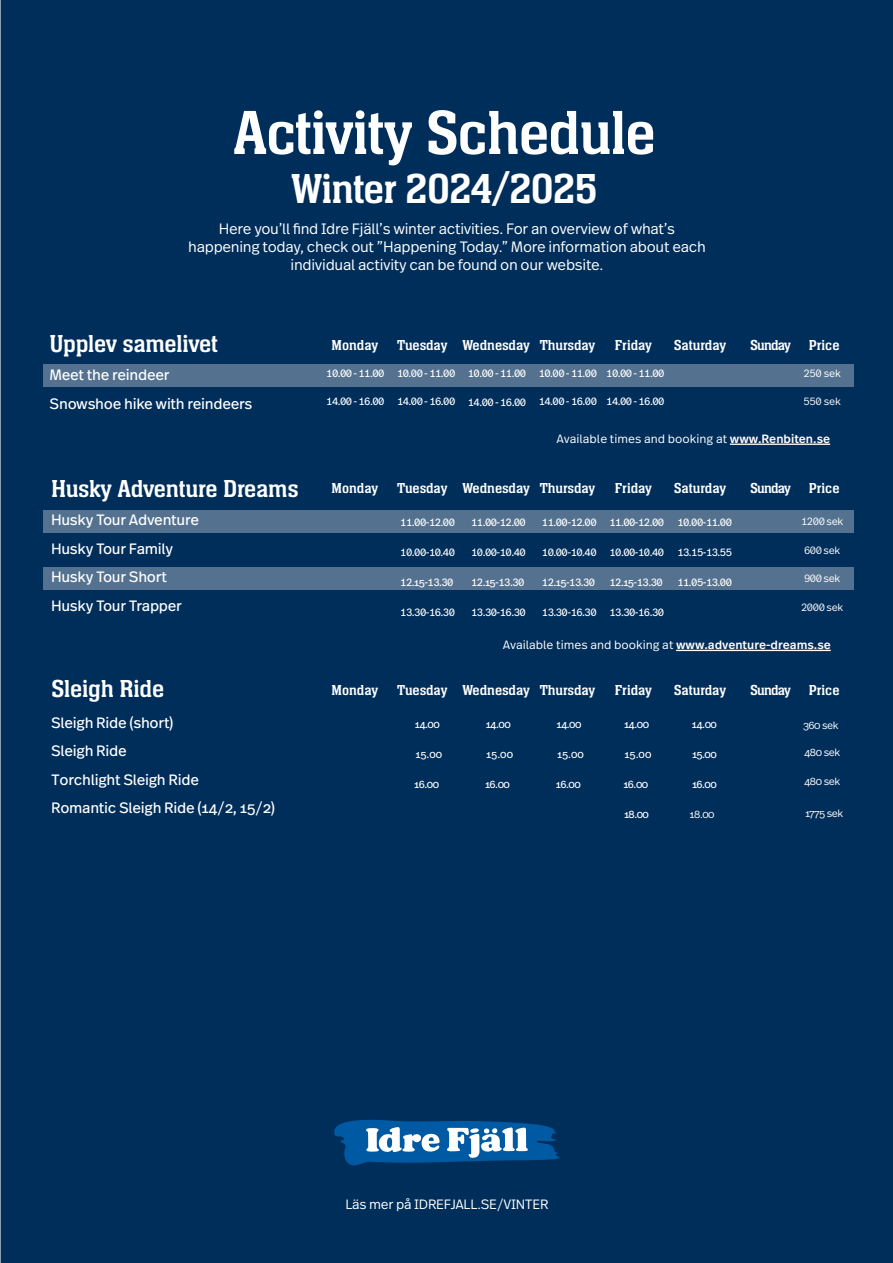
<style>
.page{position:relative;width:893px;height:1263px;background:#fff}
.page>*{position:absolute;margin:0;border:0;box-sizing:border-box;transform-origin:0 0}
.t1{font:64.5px "Neue Aachen Pro";letter-spacing:-.02em;color:#fff}
.t2{font:43.5px "Neue Aachen Pro";letter-spacing:-.02em;color:#fff}
.t3{font:25.5px "Neue Aachen Pro";letter-spacing:-.01em;color:#fff}
.t4{font:15px/28.5px "Real Text Pro";letter-spacing:-.02em;color:#fff}
.t5{font:300 15px/18px "Real Text Pro";letter-spacing:-.02em;color:#fff;text-align:center}
.t6{font:15px "Neue Aachen Pro";letter-spacing:-.01em;color:#fff}
.t7{font:15px "Neue Aachen Pro";letter-spacing:-.05em;color:#fff}
.t8{font:300 13.5px "Real Text Pro";letter-spacing:-.02em;color:#fff}
.t9{font:300 12px "Real Text Pro";color:#fff}
.t10{font:10.5px "Real Text Pro";letter-spacing:-.05em;color:#fff}
.t11{font:300 10.5px "Real Text Pro";letter-spacing:-.04em;color:#fff}
.s1{font-weight:500}
</style>
<div class="page">
<div style="left:1px;top:1px;width:892px;height:1261px;background:#002e5a"></div>
<svg style="left:334px;top:1119px;width:226px;height:47px"></svg>
<div style="left:43px;top:364px;width:810px;height:23px;background:#547290"></div>
<div style="left:43px;top:510px;width:810px;height:23px;background:#547290"></div>
<div style="left:43px;top:567px;width:810px;height:23px;background:#547290"></div>
<hr style="left:676px;top:650px;width:155px;height:1px;background:#fff">
<hr style="left:730px;top:444px;width:100px;height:1px;background:#fff">
<h1 class="t1" style="left:233px;top:98px;width:424px">Activity Schedule</h1>
<h2 class="t2" style="left:291px;top:165px;width:308px">Winter 2024/2025</h2>
<h3 class="t5" style="left:188px;top:219px;width:519px">Here you’ll find Idre Fjäll’s winter activities. For an overview of what’s happening today, check out ”Happening Today.” More information about each individual activity can be found on our website.</h3>
<h3 class="t3" style="left:50px;top:330px;width:170px">Upplev samelivet</h3>
<h3 class="t6" style="left:332px;top:337px;width:48px">Monday</h3>
<h3 class="t6" style="left:397px;top:337px;width:200px">Tuesday Wednesday Thursday</h3>
<h3 class="t6" style="left:615px;top:337px;width:39px">Friday</h3>
<h3 class="t6" style="left:674px;top:337px;width:54px">Saturday</h3>
<h3 class="t7" style="left:750px;top:337px;width:91px">Sunday Price</h3>
<p class="t11" style="left:803px;top:366px;width:39px">250 sek</p>
<p class="t11" style="left:803px;top:394px;width:39px">550 sek</p>
<h3 class="t4" style="left:50px;top:360px;width:204px">Meet the reindeer<br>Snowshoe hike with reindeers</h3>
<p class="t10" style="left:326px;top:366px;width:60px">10.00 - 11.00</p>
<p class="t10" style="left:326px;top:395px;width:60px">14.00 - 16.00</p>
<p class="t10" style="left:397px;top:366px;width:60px">10.00 - 11.00</p>
<p class="t10" style="left:397px;top:395px;width:60px">14.00 - 16.00</p>
<p class="t10" style="left:539px;top:366px;width:60px">10.00 - 11.00</p>
<p class="t10" style="left:539px;top:395px;width:60px">14.00 - 16.00</p>
<p class="t10" style="left:606px;top:366px;width:60px">10.00 - 11.00</p>
<p class="t10" style="left:606px;top:395px;width:60px">14.00 - 16.00</p>
<p class="t10" style="left:468px;top:366px;width:60px">10.00 - 11.00</p>
<p class="t10" style="left:468px;top:395px;width:60px">14.00 - 16.00</p>
<h3 class="t3" style="left:51px;top:475px;width:249px">Husky Adventure Dreams</h3>
<h3 class="t4" style="left:51px;top:505px;width:149px">Husky Tour Adventure<br>Husky Tour Family<br>Husky Tour Short<br>Husky Tour Trapper</h3>
<h3 class="t3" style="left:51px;top:675px;width:115px">Sleigh Ride</h3>
<h3 class="t4" style="left:51px;top:708px;width:226px">Sleigh Ride (short)<br>Sleigh Ride<br>Torchlight Sleigh Ride<br>Romantic Sleigh Ride (14/2, 15/2)</h3>
<p class="t9" style="left:557px;top:430px;width:275px">Available times and booking at <span class="s1">www.Renbiten.se</span></p>
<h3 class="t6" style="left:332px;top:480px;width:48px">Monday</h3>
<h3 class="t6" style="left:397px;top:480px;width:200px">Tuesday Wednesday Thursday</h3>
<h3 class="t6" style="left:615px;top:480px;width:39px">Friday</h3>
<h3 class="t6" style="left:674px;top:480px;width:54px">Saturday</h3>
<h3 class="t7" style="left:750px;top:480px;width:91px">Sunday Price</h3>
<p class="t10" style="left:400px;top:515px;width:56px">11.00-12.00</p>
<p class="t10" style="left:400px;top:545px;width:56px">10.00-10.40</p>
<p class="t10" style="left:400px;top:575px;width:55px">12.15-13.30</p>
<p class="t10" style="left:400px;top:605px;width:56px">13.30-16.30</p>
<p class="t10" style="left:471px;top:515px;width:56px">11.00-12.00</p>
<p class="t10" style="left:471px;top:545px;width:56px">10.00-10.40</p>
<p class="t10" style="left:471px;top:575px;width:55px">12.15-13.30</p>
<p class="t10" style="left:471px;top:605px;width:56px">13.30-16.30</p>
<p class="t10" style="left:542px;top:515px;width:56px">11.00-12.00</p>
<p class="t10" style="left:542px;top:545px;width:56px">10.00-10.40</p>
<p class="t10" style="left:542px;top:575px;width:55px">12.15-13.30</p>
<p class="t10" style="left:542px;top:605px;width:56px">13.30-16.30</p>
<p class="t10" style="left:609px;top:515px;width:56px">11.00-12.00</p>
<p class="t10" style="left:609px;top:545px;width:56px">10.00-10.40</p>
<p class="t10" style="left:609px;top:575px;width:55px">12.15-13.30</p>
<p class="t10" style="left:609px;top:605px;width:56px">13.30-16.30</p>
<p class="t10" style="left:677px;top:515px;width:56px">10.00-11.00</p>
<p class="t10" style="left:677px;top:545px;width:56px">13.15-13.55</p>
<p class="t10" style="left:677px;top:575px;width:56px">11.05-13.00</p>
<p class="t11" style="left:801px;top:514px;width:44px">1200 sek</p>
<p class="t11" style="left:804px;top:543px;width:38px">600 sek</p>
<p class="t11" style="left:804px;top:571px;width:38px">900 sek</p>
<p class="t11" style="left:801px;top:600px;width:44px">2000 sek</p>
<p class="t9" style="left:503px;top:636px;width:329px">Available times and booking at <span class="s1">www.adventure-dreams.se</span></p>
<h3 class="t6" style="left:332px;top:682px;width:48px">Monday</h3>
<h3 class="t6" style="left:397px;top:682px;width:200px">Tuesday Wednesday Thursday</h3>
<h3 class="t6" style="left:615px;top:682px;width:39px">Friday</h3>
<h3 class="t6" style="left:674px;top:682px;width:54px">Saturday</h3>
<h3 class="t7" style="left:750px;top:682px;width:91px">Sunday Price</h3>
<p class="t10" style="left:415px;top:717px;width:27px">14.00</p>
<p class="t10" style="left:415px;top:747px;width:28px">15.00</p>
<p class="t10" style="left:414px;top:777px;width:26px">16.00</p>
<p class="t10" style="left:486px;top:717px;width:27px">14.00</p>
<p class="t10" style="left:486px;top:747px;width:28px">15.00</p>
<p class="t10" style="left:485px;top:777px;width:26px">16.00</p>
<p class="t10" style="left:557px;top:717px;width:27px">14.00</p>
<p class="t10" style="left:557px;top:747px;width:28px">15.00</p>
<p class="t10" style="left:556px;top:777px;width:26px">16.00</p>
<p class="t10" style="left:624px;top:717px;width:27px">14.00</p>
<p class="t10" style="left:625px;top:747px;width:28px">15.00</p>
<p class="t10" style="left:623px;top:777px;width:26px">16.00</p>
<p class="t10" style="left:624px;top:807px;width:26px">18.00</p>
<p class="t10" style="left:692px;top:717px;width:27px">14.00</p>
<p class="t10" style="left:692px;top:747px;width:26px">15.00</p>
<p class="t10" style="left:692px;top:777px;width:26px">16.00</p>
<p class="t11" style="left:803px;top:718px;width:37px">360 sek</p>
<p class="t11" style="left:804px;top:745px;width:38px">480 sek</p>
<p class="t11" style="left:804px;top:774px;width:38px">480 sek</p>
<p class="t11" style="left:690px;top:807px;width:27px">18.00</p>
<p class="t11" style="left:805px;top:806px;width:40px">1775 sek</p>
<p class="t8" style="left:345px;top:1195px;width:205px">Läs mer på IDREFJALL.SE/VINTER</p>
</div>
